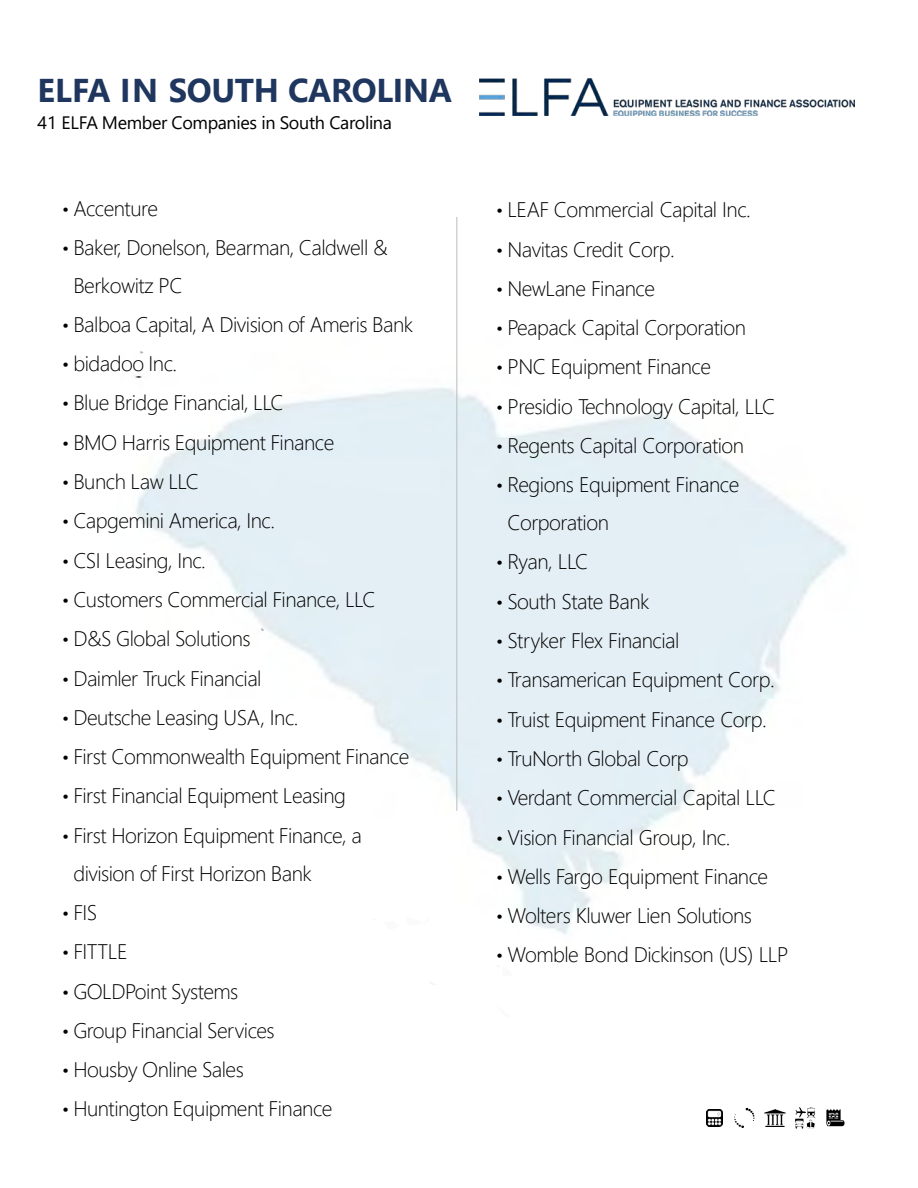
<style>
.page{position:relative;width:918px;height:1188px;background:#fff}
.page>*{position:absolute;margin:0;border:0;box-sizing:border-box;transform-origin:0 0}
.t1{font:700 33px "Segoe UI";letter-spacing:-.01em;color:#1f365e}
.t2{font:300 21px/37.8px "Segoe UI";letter-spacing:-.025em;color:#000}
.t3{font:18px "Segoe UI";letter-spacing:-.02em;color:#000}
.s1{font-size:18px}
</style>
<div class="page">
<img style="left:135px;top:335px;width:712px;height:599px">
<img style="left:407px;top:917px;width:22px;height:8px">
<img style="left:384px;top:921px;width:16px;height:9px">
<img style="left:706px;top:1109px;width:16px;height:17px">
<img style="left:764px;top:1109px;width:22px;height:17px">
<img style="left:795px;top:1108px;width:20px;height:20px">
<svg style="left:735px;top:1108px;width:19px;height:20px"></svg>
<svg style="left:826px;top:1109px;width:19px;height:17px"></svg>
<img style="left:480px;top:78px;width:374px;height:38px">
<hr style="left:457px;top:217px;width:1px;height:594px;background:#babcbe">
<p class="t1" style="left:37px;top:60px;width:416px">ELFA IN SOUTH CAROLINA</p>
<p class="t3" style="left:38px;top:106px;width:356px">41 ELFA Member Companies in South Carolina</p>
<p class="t2" style="left:62px;top:187px;width:97px"><span class="s1">•</span> Accenture</p>
<p class="t2" style="left:73px;top:226px;width:316px;text-indent:-11px"><span class="s1">•</span> Baker, Donelson, Bearman, Caldwell &amp;<br>Berkowitz PC</p>
<p class="t2" style="left:62px;top:303px;width:352px"><span class="s1">•</span> Balboa Capital, A Division of Ameris Bank</p>
<p class="t2" style="left:62px;top:343px;width:117px"><span class="s1">•</span> bidadoo Inc.</p>
<p class="t2" style="left:62px;top:382px;width:223px"><span class="s1">•</span> Blue Bridge Financial, LLC</p>
<p class="t2" style="left:62px;top:421px;width:274px"><span class="s1">•</span> BMO Harris Equipment Finance</p>
<p class="t2" style="left:62px;top:461px;width:138px"><span class="s1">•</span> Bunch Law LLC</p>
<p class="t2" style="left:62px;top:500px;width:214px"><span class="s1">•</span> Capgemini America, Inc.</p>
<p class="t2" style="left:62px;top:539px;width:145px"><span class="s1">•</span> CSI Leasing, Inc.</p>
<p class="t2" style="left:62px;top:579px;width:315px"><span class="s1">•</span> Customers Commercial Finance, LLC</p>
<p class="t2" style="left:62px;top:618px;width:190px"><span class="s1">•</span> D&amp;S Global Solutions</p>
<p class="t2" style="left:62px;top:657px;width:201px"><span class="s1">•</span> Daimler Truck Financial</p>
<p class="t2" style="left:62px;top:697px;width:238px"><span class="s1">•</span> Deutsche Leasing USA, Inc.</p>
<p class="t2" style="left:62px;top:736px;width:349px"><span class="s1">•</span> First Commonwealth Equipment Finance</p>
<p class="t2" style="left:62px;top:775px;width:285px"><span class="s1">•</span> First Financial Equipment Leasing</p>
<p class="t2" style="left:73px;top:814px;width:290px;text-indent:-11px"><span class="s1">•</span> First Horizon Equipment Finance, a division of First Horizon Bank</p>
<p class="t2" style="left:62px;top:892px;width:37px"><span class="s1">•</span> FIS</p>
<p class="t2" style="left:62px;top:931px;width:67px"><span class="s1">•</span> FITTLE</p>
<p class="t2" style="left:62px;top:970px;width:178px"><span class="s1">•</span> GOLDPoint Systems</p>
<p class="t2" style="left:62px;top:1009px;width:214px"><span class="s1">•</span> Group Financial Services</p>
<p class="t2" style="left:62px;top:1049px;width:183px"><span class="s1">•</span> Housby Online Sales</p>
<p class="t2" style="left:62px;top:1088px;width:272px"><span class="s1">•</span> Huntington Equipment Finance</p>
<p class="t2" style="left:496px;top:189px;width:256px"><span class="s1">•</span> LEAF Commercial Capital Inc.</p>
<p class="t2" style="left:496px;top:228px;width:180px"><span class="s1">•</span> Navitas Credit Corp.</p>
<p class="t2" style="left:496px;top:267px;width:160px"><span class="s1">•</span> NewLane Finance</p>
<p class="t2" style="left:496px;top:307px;width:251px"><span class="s1">•</span> Peapack Capital Corporation</p>
<p class="t2" style="left:496px;top:346px;width:216px"><span class="s1">•</span> PNC Equipment Finance</p>
<p class="t2" style="left:496px;top:385px;width:281px"><span class="s1">•</span> Presidio Technology Capital, LLC</p>
<p class="t2" style="left:496px;top:425px;width:249px"><span class="s1">•</span> Regents Capital Corporation</p>
<p class="t2" style="left:507px;top:464px;width:234px;text-indent:-11px"><span class="s1">•</span> Regions Equipment Finance<br>Corporation</p>
<p class="t2" style="left:496px;top:541px;width:94px"><span class="s1">•</span> Ryan, LLC</p>
<p class="t2" style="left:496px;top:580px;width:155px"><span class="s1">•</span> South State Bank</p>
<p class="t2" style="left:496px;top:620px;width:185px"><span class="s1">•</span> Stryker Flex Financial</p>
<p class="t2" style="left:496px;top:659px;width:280px"><span class="s1">•</span> Transamerican Equipment Corp.</p>
<p class="t2" style="left:496px;top:698px;width:272px"><span class="s1">•</span> Truist Equipment Finance Corp.</p>
<p class="t2" style="left:496px;top:738px;width:194px"><span class="s1">•</span> TruNorth Global Corp</p>
<p class="t2" style="left:496px;top:777px;width:281px"><span class="s1">•</span> Verdant Commercial Capital LLC</p>
<p class="t2" style="left:496px;top:816px;width:236px"><span class="s1">•</span> Vision Financial Group, Inc.</p>
<p class="t2" style="left:496px;top:855px;width:273px"><span class="s1">•</span> Wells Fargo Equipment Finance</p>
<p class="t2" style="left:496px;top:895px;width:257px"><span class="s1">•</span> Wolters Kluwer Lien Solutions</p>
<p class="t2" style="left:496px;top:934px;width:294px"><span class="s1">•</span> Womble Bond Dickinson (US) LLP</p>
</div>
